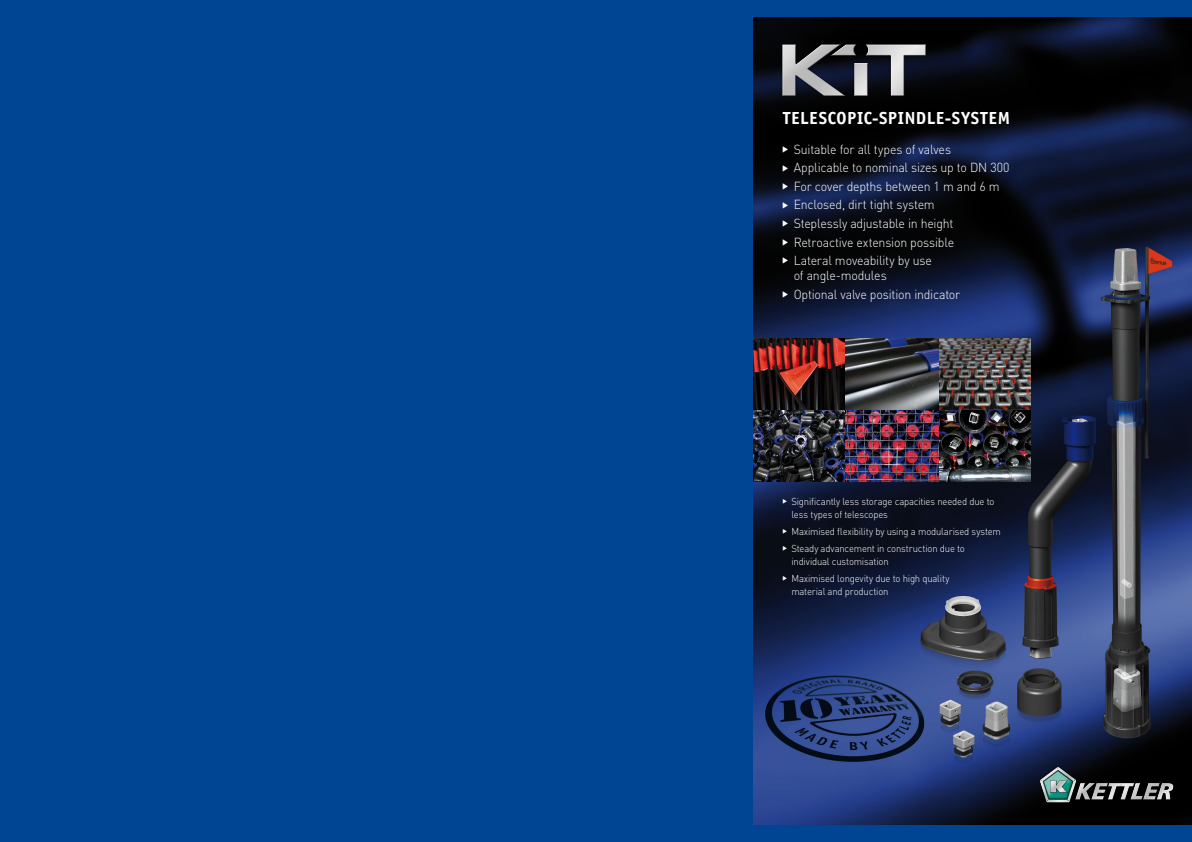
<style>
.page{position:relative;width:1192px;height:842px;background:#004494}
.page>*{position:absolute;margin:0;border:0;box-sizing:border-box;transform-origin:0 0}
.t1{font:700 18px "Officina Sans";letter-spacing:.04em;color:#fff}
.t2{font:300 13px/18.5px "DIN";letter-spacing:-.015em;color:#fff;scale:.95 1}
.t3{font:300 10px/17px "DIN";letter-spacing:-.02em;color:#fff;scale:.95 1}
</style>
<div class="page">
<img style="left:753px;top:17px;width:439px;height:808px">
<img style="left:779px;top:40px;width:149px;height:61px">
<img style="left:753px;top:339px;width:93px;height:71px">
<img style="left:938px;top:339px;width:93px;height:71px">
<img style="left:753px;top:410px;width:93px;height:72px">
<img style="left:938px;top:410px;width:93px;height:72px">
<svg style="left:846px;top:339px;width:92px;height:71px;background:#484b51"></svg>
<img style="left:846px;top:410px;width:92px;height:72px">
<img style="left:1040px;top:766px;width:134px;height:37px">
<svg style="left:783px;top:146px;width:5px;height:7px"></svg>
<svg style="left:783px;top:165px;width:5px;height:6px"></svg>
<svg style="left:783px;top:183px;width:5px;height:7px"></svg>
<svg style="left:783px;top:202px;width:5px;height:6px"></svg>
<svg style="left:783px;top:220px;width:5px;height:7px"></svg>
<svg style="left:783px;top:239px;width:5px;height:6px"></svg>
<svg style="left:783px;top:257px;width:5px;height:7px"></svg>
<svg style="left:783px;top:291px;width:5px;height:6px"></svg>
<svg style="left:783px;top:499px;width:4px;height:5px"></svg>
<svg style="left:783px;top:529px;width:4px;height:5px"></svg>
<svg style="left:783px;top:546px;width:4px;height:5px"></svg>
<svg style="left:783px;top:576px;width:4px;height:5px"></svg>
<h1 class="t1" style="left:783px;top:107px;width:228px">TELESCOPIC-SPINDLE-SYSTEM</h1>
<p class="t2" style="left:794px;top:140px;width:229px">Suitable for all types of valves<br>Applicable to nominal sizes up to DN 300<br>For cover depths between 1 m and 6 m<br>Enclosed, dirt tight system<br>Steplessly adjustable in height<br>Retroactive extension possible<br>Lateral moveability by use</p>
<p class="t2" style="left:794px;top:266px;width:177px">of angle-modules<br>Optional valve position indicator</p>
<p class="t3" style="left:791px;top:495px;width:215px;line-height:13px">Significantly less storage capacities needed due to less types of telescopes</p>
<p class="t3" style="left:791px;top:523px;width:222px">Maximised flexibility by using a modularised system<br>Steady advancement in construction due to</p>
<p class="t3" style="left:791px;top:553px;width:168px">individual customisation<br>Maximised longevity due to high quality</p>
<p class="t3" style="left:791px;top:583px;width:104px">material and production</p>
</div>
